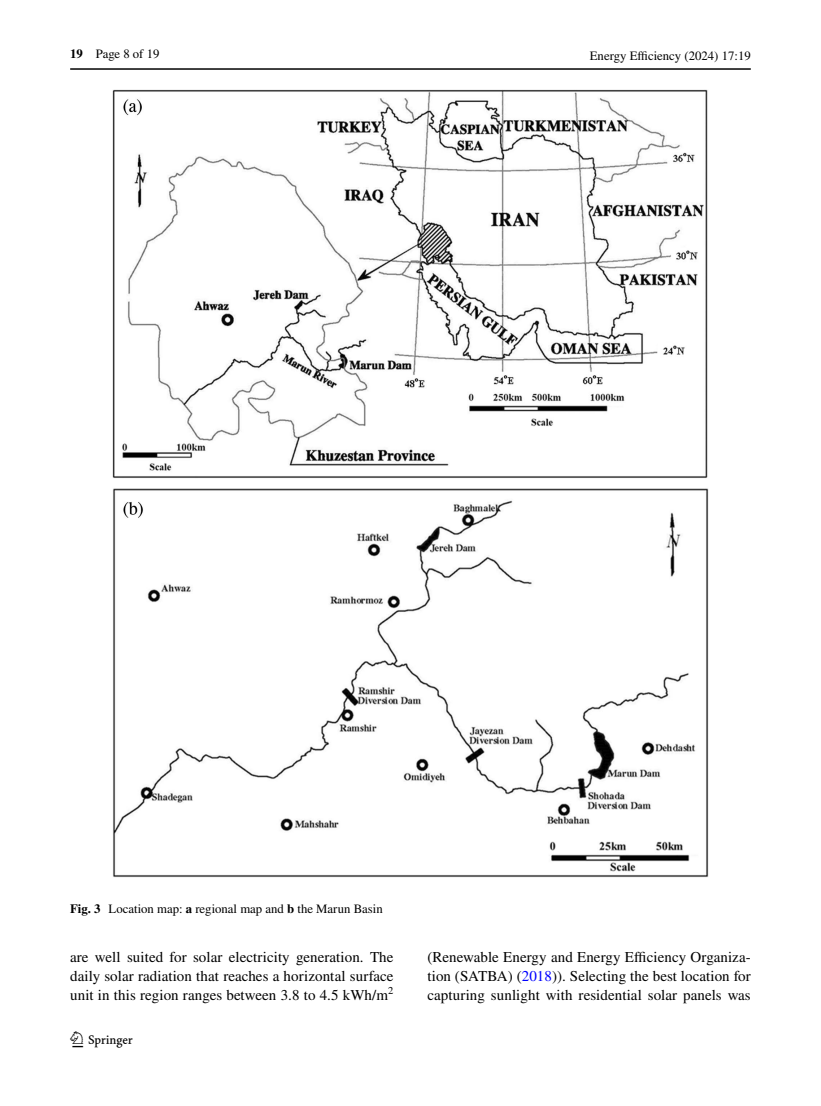
<style>
.page{position:relative;width:821px;height:1106px;background:#fff}
.page>*{position:absolute;margin:0;border:0;box-sizing:border-box;transform-origin:0 0}
.t1{font:22.5px "Springnew Regular 2";color:#000}
.t2{font:15px/18.8px "STIX";letter-spacing:.005em;color:#000;text-align:justify}
.t3{font:12.75px "STIX";color:#000}
.s1{font-weight:700}
.s2{color:#00f}
</style>
<div class="page">
<hr style="left:70px;top:68px;width:680px;height:2px;background:#000">
<img style="left:113px;top:89px;width:595px;height:788px">
<p class="t3" style="left:70px;top:45px;width:91px"><span class="s1">19</span> Page 8 of 19</p>
<p class="t3" style="left:590px;top:47px;width:162px">Energy Efficiency (2024) 17:19</p>
<p class="t3" style="left:70px;top:899px;width:314px"><span class="s1">Fig. 3</span> Location map: <span class="s1">a</span> regional map and <span class="s1">b</span> the Marun Basin</p>
<p class="t2" style="left:70px;top:948px;width:325px">are well suited for solar electricity generation. The daily solar radiation that reaches a horizontal surface unit in this region ranges between 3.8 to 4.5 kWh/m<sup>2</sup></p>
<p class="t2" style="left:427px;top:948px;width:325px">(Renewable Energy and Energy Efficiency Organiza&shy;tion (SATBA) (<span class="s2">2018</span>)). Selecting the best location for capturing sunlight with residential solar panels was</p>
<h1 class="t1" style="left:72px;top:1031px;width:62px">1 3</h1>
</div>
